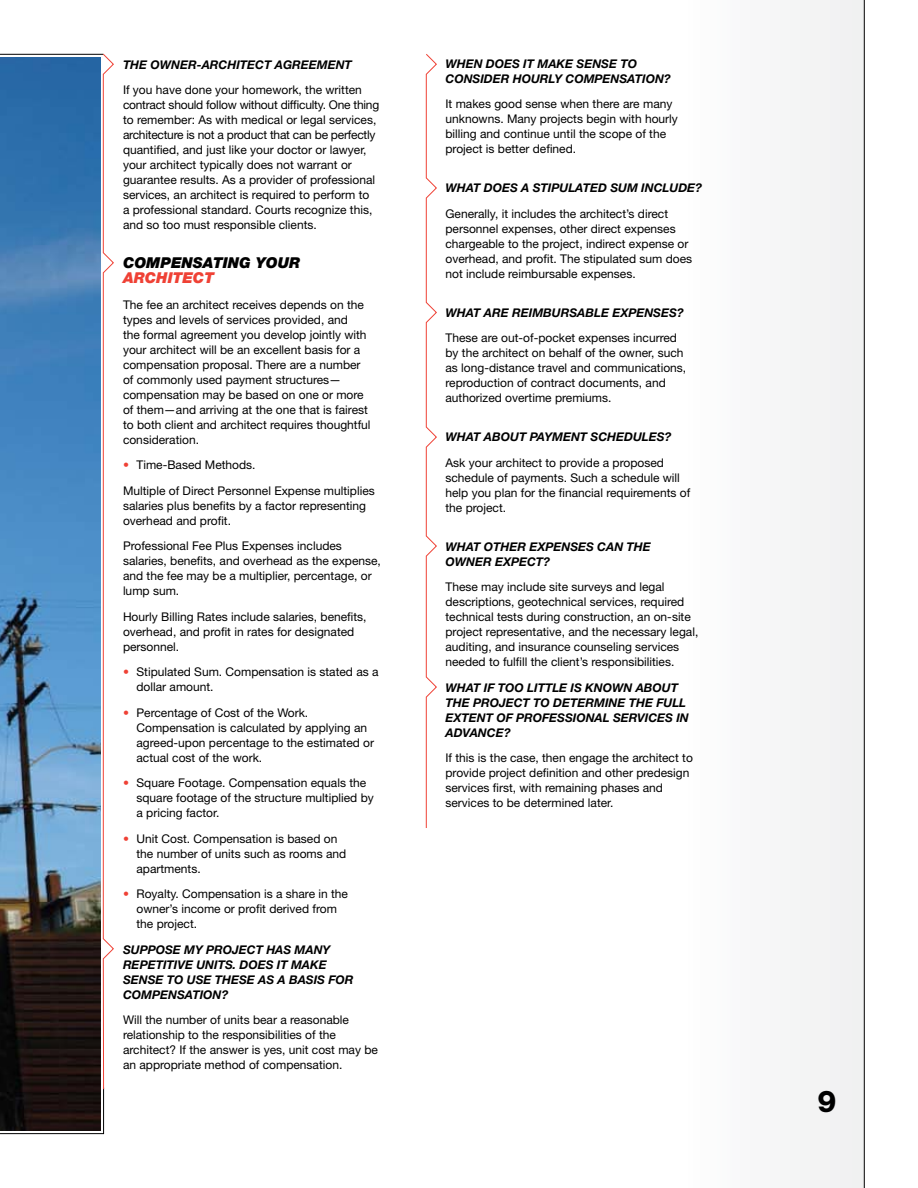
<style>
.page{position:relative;width:918px;height:1188px;background:#fff}
.page>*{position:absolute;margin:0;border:0;box-sizing:border-box;transform-origin:0 0}
.t1{font:800 30px "Helvetica Neue";color:#000}
.t2{font:italic 900 15px "Helvetica Neue";color:#000}
.t3{font:italic 900 15px "Helvetica Neue";color:#ef4135}
.t4{font:12px/15px "Helvetica Neue";color:#000}
.t5{font:italic 700 12px/15px "Helvetica Neue";color:#000}
.s1{color:#ef4135}
</style>
<div class="page">
<div style="left:574px;top:0;width:290px;height:1188px;background:#fbfcfc"></div>
<svg style="left:425px;top:54px;width:12px;height:774px"></svg>
<hr style="left:864px;top:0;width:1px;height:1188px;background:#000">
<svg style="left:0;top:54px;width:104px;height:1080px;background:#436e96"></svg>
<svg style="left:102px;top:53px;width:12px;height:1037px"></svg>
<p class="t5" style="left:123px;top:57px;width:230px">THE OWNER-ARCHITECT AGREEMENT</p>
<p class="t4" style="left:123px;top:82px;width:258px">If you have done your homework, the written contract should follow without difficulty. One thing to remember: As with medical or legal services, architecture is not a product that can be perfectly quantified, and just like your doctor or lawyer, your architect typically does not warrant or guarantee results. As a provider of professional services, an architect is required to perform to<br>a professional standard. Courts recognize this, and so too must responsible clients.</p>
<p class="t2" style="left:123px;top:254px;width:25px">COMPEN</p>
<p class="t2" style="left:193px;top:254px;width:21px">SATING</p>
<p class="t2" style="left:256px;top:254px;width:23px">YOUR</p>
<p class="t3" style="left:123px;top:269px;width:22px">ARCHITECT</p>
<p class="t4" style="left:123px;top:297px;width:249px">The fee an architect receives depends on the types and levels of services provided, and<br>the formal agreement you develop jointly with your architect will be an excellent basis for a compensation proposal. There are a number of commonly used payment structures— compensation may be based on one or more of them—and arriving at the one that is fairest to both client and architect requires thoughtful consideration.</p>
<p class="t4" style="left:123px;top:452px;width:253px;line-height:25.5px"><span class="s1">•</span> Time-Based Methods.<br>Multiple of Direct Personnel Expense multiplies</p>
<p class="t4" style="left:123px;top:498px;width:245px">salaries plus benefits by a factor representing overhead and profit.</p>
<p class="t4" style="left:123px;top:538px;width:259px">Professional Fee Plus Expenses includes salaries, benefits, and overhead as the expense, and the fee may be a multiplier, percentage, or lump sum.</p>
<p class="t4" style="left:123px;top:609px;width:245px">Hourly Billing Rates include salaries, benefits, overhead, and profit in rates for designated personnel.</p>
<p class="t4" style="left:136px;top:664px;width:244px;text-indent:-14px"><span class="s1">•</span> Stipulated Sum. Compensation is stated as a dollar amount.</p>
<p class="t4" style="left:136px;top:705px;width:239px;text-indent:-14px"><span class="s1">•</span> Percentage of Cost of the Work.<br>Compensation is calculated by applying an agreed-upon percentage to the estimated or actual cost of the work.</p>
<p class="t4" style="left:136px;top:775px;width:239px;text-indent:-14px"><span class="s1">•</span> Square Footage. Compensation equals the square footage of the structure multiplied by a pricing factor.</p>
<p class="t4" style="left:136px;top:831px;width:211px;text-indent:-14px"><span class="s1">•</span> Unit Cost. Compensation is based on the number of units such as rooms and apartments.</p>
<p class="t4" style="left:136px;top:886px;width:213px;text-indent:-14px"><span class="s1">•</span> Royalty. Compensation is a share in the owner’s income or profit derived from the project.</p>
<p class="t5" style="left:123px;top:942px;width:232px">SUPPOSE MY PROJECT HAS MANY<br>REPETITIVE UNITS. DOES IT MAKE<br>SENSE TO USE THESE AS A BASIS FOR<br>COMPENSATION?</p>
<p class="t4" style="left:123px;top:1012px;width:256px">Will the number of units bear a reasonable relationship to the responsibilities of the architect? If the answer is yes, unit cost may be an appropriate method of compensation.</p>
<p class="t5" style="left:446px;top:56px;width:227px">WHEN DOES IT MAKE SENSE TO<br>CONSIDER HOURLY COMPENSATION?</p>
<p class="t4" style="left:446px;top:96px;width:234px">It makes good sense when there are many unknowns. Many projects begin with hourly billing and continue until the scope of the project is better defined.</p>
<p class="t5" style="left:446px;top:180px;width:258px">WHAT DOES A STIPULATED SUM INCLUDE?</p>
<p class="t4" style="left:446px;top:206px;width:248px">Generally, it includes the architect’s direct personnel expenses, other direct expenses chargeable to the project, indirect expense or overhead, and profit. The stipulated sum does not include reimbursable expenses.</p>
<p class="t5" style="left:446px;top:305px;width:240px">WHAT ARE REIMBURSABLE EXPENSES?</p>
<p class="t4" style="left:446px;top:330px;width:242px">These are out-of-pocket expenses incurred by the architect on behalf of the owner, such as long-distance travel and communications, reproduction of contract documents, and authorized overtime premiums.</p>
<p class="t5" style="left:446px;top:429px;width:228px">WHAT ABOUT PAYMENT SCHEDULES?</p>
<p class="t4" style="left:446px;top:455px;width:246px">Ask your architect to provide a proposed schedule of payments. Such a schedule will help you plan for the financial requirements of the project.</p>
<p class="t5" style="left:446px;top:539px;width:207px">WHAT OTHER EXPENSES CAN THE<br>OWNER EXPECT?</p>
<p class="t4" style="left:446px;top:579px;width:254px">These may include site surveys and legal descriptions, geotechnical services, required technical tests during construction, an on-site project representative, and the necessary legal, auditing, and insurance counseling services needed to fulfill the client’s responsibilities.</p>
<p class="t5" style="left:446px;top:680px;width:245px">WHAT IF TOO LITTLE IS KNOWN ABOUT<br>THE PROJECT TO DETERMINE THE FULL<br>EXTENT OF PROFESSIONAL SERVICES IN<br>ADVANCE?</p>
<p class="t4" style="left:446px;top:750px;width:249px">If this is the case, then engage the architect to provide project definition and other predesign services first, with remaining phases and services to be determined later.</p>
<h1 class="t1" style="left:818px;top:1083px;width:20px">9</h1>
</div>
